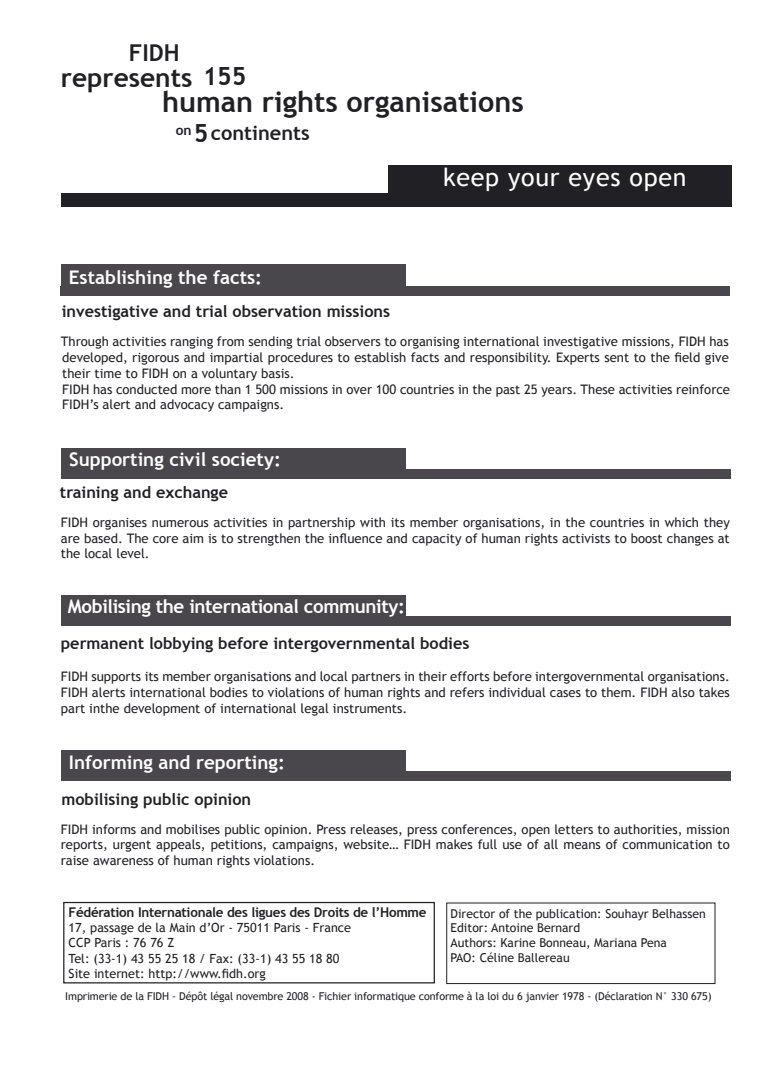
<style>
.page{position:relative;width:780px;height:1088px;background:#fff}
.page>*{position:absolute;margin:0;border:0;box-sizing:border-box;transform-origin:0 0}
.t1{font:700 28.75px "Trebuchet MS";color:#212125}
.t2{font:700 26.25px "Trebuchet MS";color:#212125}
.t3{font:25px "Trebuchet MS";letter-spacing:.03em;color:#fff}
.t4{font:700 25px "Trebuchet MS";color:#212125}
.t5{font:700 23.25px "Trebuchet MS";color:#212125}
.t6{font:700 20px "Trebuchet MS";color:#212125}
.t7{font:700 18.75px "Trebuchet MS";color:#fff}
.t8{font:700 18.75px "Trebuchet MS";letter-spacing:-.02em;color:#fff}
.t9{font:700 16.25px "Trebuchet MS";color:#212125}
.t10{font:700 13.75px "Trebuchet MS";color:#212125}
.t11{font:700 13.38px "Trebuchet MS";letter-spacing:-.02em;color:#212125}
.t12{font:13.12px/15.8px "Trebuchet MS";color:#212125;text-align:justify}
.t13{font:12.62px "Trebuchet MS";color:#212125}
.t14{font:12.25px "Trebuchet MS";color:#212125}
.t15{font:10.75px "Trebuchet MS";letter-spacing:-.01em;color:#212125}
</style>
<div class="page">
<div style="left:61px;top:194px;width:670px;height:13px;background:#212125"></div>
<div style="left:388px;top:165px;width:343px;height:38px;background:#212125"></div>
<div style="left:61px;top:286px;width:668px;height:10px;background:#49474b"></div>
<div style="left:61px;top:265px;width:344px;height:27px;background:#49474b"></div>
<div style="left:61px;top:469px;width:669px;height:10px;background:#49474b"></div>
<div style="left:61px;top:448px;width:344px;height:27px;background:#49474b"></div>
<div style="left:61px;top:616px;width:669px;height:10px;background:#49474b"></div>
<div style="left:61px;top:595px;width:344px;height:27px;background:#49474b"></div>
<div style="left:61px;top:771px;width:669px;height:10px;background:#49474b"></div>
<div style="left:61px;top:750px;width:344px;height:28px;background:#49474b"></div>
<div style="left:63px;top:902px;width:372px;height:81px;border:1px solid #212125"></div>
<div style="left:446px;top:902px;width:269px;height:82px;border:1px solid #212125"></div>
<p class="t5" style="left:129px;top:38px;width:52px">FIDH</p>
<p class="t1" style="left:162px;top:84px;width:363px">human rights organisations</p>
<p class="t10" style="left:176px;top:122px;width:17px">on</p>
<p class="t2" style="left:61px;top:62px;width:133px">represents</p>
<p class="t4" style="left:203px;top:60px;width:45px">155</p>
<p class="t6" style="left:211px;top:120px;width:100px">continents</p>
<p class="t4" style="left:194px;top:117px;width:16px">5</p>
<p class="t3" style="left:443px;top:163px;width:245px">keep your eyes open</p>
<p class="t7" style="left:69px;top:266px;width:194px">Establishing the facts:</p>
<p class="t9" style="left:62px;top:301px;width:330px">investigative and trial observation missions</p>
<p class="t12" style="left:61px;top:334px;width:669px">Through activities ranging from sending trial observers to organising international investigative missions, FIDH has developed, rigorous and impartial procedures to establish facts and responsibility. Experts sent to the field give their time to FIDH on a voluntary basis.</p>
<p class="t12" style="left:62px;top:381px;width:669px">FIDH has conducted more than 1 500 missions in over 100 countries in the past 25 years. These activities reinforce<br>FIDH’s alert and advocacy campaigns.</p>
<p class="t7" style="left:69px;top:448px;width:213px">Supporting civil society:</p>
<p class="t9" style="left:60px;top:482px;width:170px">training and exchange</p>
<p class="t12" style="left:61px;top:514px;width:670px">FIDH organises numerous activities in partnership with its member organisations, in the countries in which they are based. The core aim is to strengthen the influence and capacity of human rights activists to boost changes at the local level.</p>
<p class="t8" style="left:68px;top:595px;width:338px">Mobilising the international community:</p>
<p class="t9" style="left:61px;top:633px;width:410px">permanent lobbying before intergovernmental bodies</p>
<p class="t12" style="left:61px;top:669px;width:670px">FIDH supports its member organisations and local partners in their efforts before intergovernmental organisations.<br>FIDH alerts international bodies to violations of human rights and refers individual cases to them. FIDH also takes part inthe development of international legal instruments.</p>
<p class="t7" style="left:69px;top:750px;width:217px">Informing and reporting:</p>
<p class="t9" style="left:61px;top:789px;width:191px">mobilising public opinion</p>
<p class="t12" style="left:61px;top:821px;width:670px">FIDH informs and mobilises public opinion. Press releases, press conferences, open letters to authorities, mission reports, urgent appeals, petitions, campaigns, website… FIDH makes full use of all means of communication to raise awareness of human rights violations.</p>
<p class="t11" style="left:69px;top:904px;width:359px">Fédération Internationale des ligues des Droits de l’Homme</p>
<p class="t13" style="left:69px;top:920px;width:284px">17, passage de la Main d’Or - 75011 Paris - France</p>
<p class="t13" style="left:69px;top:935px;width:107px">CCP Paris : 76 76 Z</p>
<p class="t13" style="left:69px;top:950px;width:272px">Tel: (33-1) 43 55 25 18 / Fax: (33-1) 43 55 18 80</p>
<p class="t13" style="left:69px;top:966px;width:199px">Site internet: http://www.fidh.org</p>
<p class="t14" style="left:450px;top:906px;width:257px">Director of the publication: Souhayr Belhassen</p>
<p class="t14" style="left:450px;top:921px;width:131px">Editor: Antoine Bernard</p>
<p class="t14" style="left:450px;top:935px;width:218px">Authors: Karine Bonneau, Mariana Pena</p>
<p class="t14" style="left:450px;top:950px;width:121px">PAO: Céline Ballereau</p>
<p class="t15" style="left:65px;top:990px;width:647px">Imprimerie de la FIDH - Dépôt légal novembre 2008 - Fichier informatique conforme à la loi du 6 janvier 1978 - (Déclaration N° 330 675)</p>
</div>
